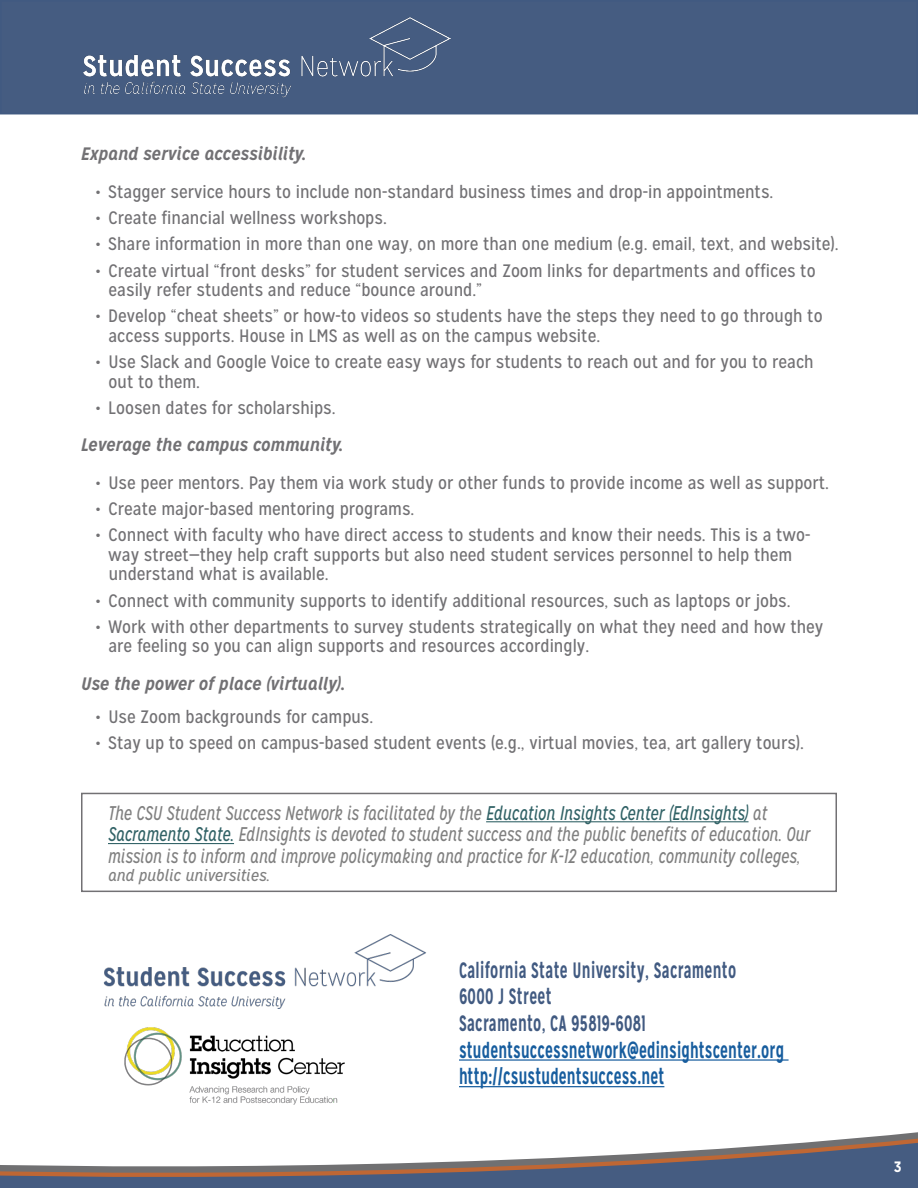
<style>
.page{position:relative;width:918px;height:1188px;background:#fff}
.page>*{position:absolute;margin:0;border:0;box-sizing:border-box;transform-origin:0 0}
.t1{font:700 22.2px/26.7px "Mission Gothic";letter-spacing:.01em;color:#415a81;scale:.7 1}
.t2{font:italic 19.8px/21.8px "Mission Gothic";color:#808080;scale:.83 1}
.t3{font:18px/19.5px "Mission Gothic";color:#727174}
.t4{font:italic 700 18px "Mission Gothic";color:#727174}
.t5{font:italic 16.5px "Mission Gothic";color:#808080}
.t6{font:700 15px "Mission Gothic";color:#fff}
.s1{color:#316266}
.s2{color:#175d9e}
</style>
<div class="page">
<svg style="left:824px;top:1137px;width:94px;height:4px"></svg>
<svg style="left:0;top:1141px;width:918px;height:47px"></svg>
<hr style="left:486px;top:821px;width:263px;height:1px;background:#316266">
<hr style="left:108px;top:843px;width:126px;height:1px;background:#316266">
<img style="left:104px;top:934px;width:322px;height:75px">
<hr style="left:459px;top:1059px;width:330px;height:2px;background:#175d9e">
<hr style="left:459px;top:1086px;width:205px;height:1px;background:#175d9e">
<img style="left:125px;top:1027px;width:219px;height:78px">
<div style="left:1px;top:1px;width:916px;height:113px;background:#455c81"></div>
<div style="left:0;top:0;width:918px;height:114px;border:2px solid #415a81"></div>
<img style="left:83px;top:17px;width:367px;height:80px">
<div style="left:81px;top:793px;width:756px;height:99px;border:2px solid #727174"></div>
<h3 class="t4" style="left:81px;top:143px;width:227px">Expand service accessibility.</h3>
<p class="t3" style="left:95px;top:182px;width:679px">• Stagger service hours to include non-standard business times and drop-in appointments.</p>
<p class="t3" style="left:95px;top:208px;width:293px">• Create financial wellness workshops.</p>
<p class="t3" style="left:95px;top:235px;width:745px">• Share information in more than one way, on more than one medium (e.g. email, text, and website).</p>
<p class="t3" style="left:109px;top:261px;width:709px;text-indent:-13px">• Create virtual “front desks” for student services and Zoom links for departments and offices to easily refer students and reduce “bounce around.”</p>
<p class="t3" style="left:108px;top:307px;width:716px;text-indent:-13px">• Develop “cheat sheets” or how-to videos so students have the steps they need to go through to access supports. House in LMS as well as on the campus website.</p>
<p class="t3" style="left:109px;top:352px;width:707px;text-indent:-13px">• Use Slack and Google Voice to create easy ways for students to reach out and for you to reach out to them.</p>
<p class="t3" style="left:95px;top:398px;width:242px">• Loosen dates for scholarships.</p>
<h3 class="t4" style="left:81px;top:434px;width:264px">Leverage the campus community.</h3>
<p class="t3" style="left:95px;top:473px;width:735px">• Use peer mentors. Pay them via work study or other funds to provide income as well as support.</p>
<p class="t3" style="left:95px;top:499px;width:320px">• Create major-based mentoring programs.</p>
<p class="t3" style="left:108px;top:526px;width:704px;text-indent:-13px">• Connect with faculty who have direct access to students and know their needs. This is a two&shy;way street—they help craft supports but also need student services personnel to help them understand what is available.</p>
<p class="t3" style="left:95px;top:591px;width:697px">• Connect with community supports to identify additional resources, such as laptops or jobs.</p>
<p class="t3" style="left:108px;top:617px;width:716px;text-indent:-13px">• Work with other departments to survey students strategically on what they need and how they are feeling so you can align supports and resources accordingly.</p>
<h3 class="t4" style="left:81px;top:672px;width:266px">Use the power of place (virtually).</h3>
<p class="t3" style="left:95px;top:707px;width:279px">• Use Zoom backgrounds for campus.</p>
<p class="t3" style="left:95px;top:733px;width:710px">• Stay up to speed on campus-based student events (e.g., virtual movies, tea, art gallery tours).</p>
<p class="t2" style="left:108px;top:802px;width:847px">The CSU Student Success Network is facilitated by the <span class="s1">Education Insights Center (EdInsights)</span> at<br><span class="s1">Sacramento State.</span> EdInsights is devoted to student success and the public benefits of education. Our mission is to inform and improve policymaking and practice for K-12 education, community colleges,</p>
<p class="t5" style="left:108px;top:866px;width:164px">and public universities.</p>
<p class="t1" style="left:459px;top:957px;width:466px">California State University, Sacramento<br>6000 J Street<br>Sacramento, CA 95819-6081 <span class="s2">studentsuccessnetwork@edinsightscenter.org http://csustudentsuccess.net</span></p>
<p class="t6" style="left:894px;top:1157px;width:9px">3</p>
</div>
